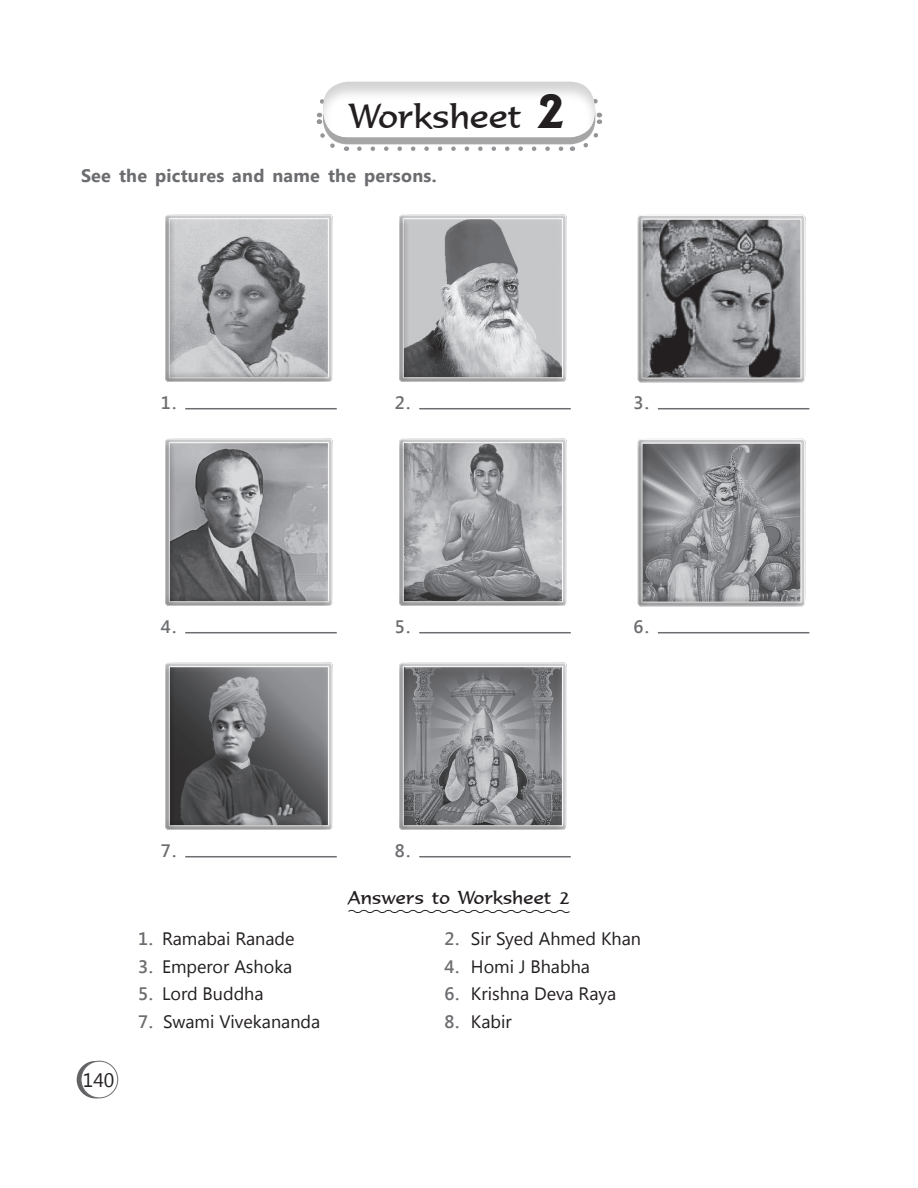
<style>
.page{position:relative;width:918px;height:1188px;background:#fff}
.page>*{position:absolute;margin:0;border:0;box-sizing:border-box;transform-origin:0 0}
.t1{font:33.3px "Formal 436 BT";letter-spacing:.015em;color:#231f20}
.t2{font:19.5px "Segoe UI";color:#231f20}
.indent_only{font:18px "Segoe UI";color:#231f20}
.Worksheet_test_1{font:700 18px "Segoe UI";letter-spacing:.015em;color:#6c6d70}
.Ans_worksheet_1{font:18px "Formal 436 BT";letter-spacing:.015em;color:#231f20}
.Worksheet_test_1-2{font:600 18px "Segoe UI";color:#6c6d70}
.s1{font-family:"Albertus";font-weight:800;font-size:43.65px}
.s2{font-family:"France Plain"}
.s3{font-weight:600;color:#6c6d70}
</style>
<div class="page">
<div style="left:77px;top:1061px;width:37px;height:37px;background:#636366;border-radius:50%"></div>
<div style="left:81px;top:1061px;width:37px;height:37px;background:#fff;border-radius:50%"></div>
<div style="left:81px;top:1061px;width:37px;height:37px;border:1px solid #6c6d70;border-radius:50%"></div>
<svg style="left:348px;top:909px;width:222px;height:4px"></svg>
<svg style="left:359px;top:146px;width:205px;height:5px"></svg>
<svg style="left:583px;top:113px;width:20px;height:35px"></svg>
<svg style="left:316px;top:99px;width:31px;height:52px"></svg>
<div style="left:323px;top:88px;width:272px;height:56px;background:#231f20;opacity:.4"></div>
<div style="left:322px;top:79px;width:275px;height:60px;background:#231f20;opacity:.2"></div>
<div style="left:162px;top:210px;width:175px;height:175px;background:#231f20;opacity:.39"></div>
<div style="left:396px;top:210px;width:175px;height:175px;background:#231f20;opacity:.39"></div>
<div style="left:634px;top:211px;width:175px;height:174px;background:#231f20;opacity:.39"></div>
<hr style="left:185px;top:408px;width:152px;height:1px;background:#6c6d70">
<hr style="left:419px;top:408px;width:152px;height:1px;background:#6c6d70">
<hr style="left:658px;top:408px;width:151px;height:1px;background:#6c6d70">
<div style="left:162px;top:434px;width:175px;height:175px;background:#231f20;opacity:.39"></div>
<div style="left:396px;top:434px;width:175px;height:175px;background:#231f20;opacity:.39"></div>
<div style="left:634px;top:435px;width:175px;height:174px;background:#231f20;opacity:.39"></div>
<hr style="left:185px;top:632px;width:152px;height:1px;background:#6c6d70">
<hr style="left:419px;top:632px;width:152px;height:1px;background:#6c6d70">
<hr style="left:658px;top:632px;width:151px;height:1px;background:#6c6d70">
<div style="left:162px;top:658px;width:175px;height:175px;background:#231f20;opacity:.39"></div>
<div style="left:396px;top:658px;width:175px;height:175px;background:#231f20;opacity:.39"></div>
<hr style="left:185px;top:856px;width:152px;height:1px;background:#6c6d70">
<hr style="left:419px;top:856px;width:152px;height:1px;background:#6c6d70">
<p class="t1" style="left:349px;top:96px;width:218px">Worksheet <span class="s1">2</span></p>
<p class="Worksheet_test_1" style="left:81px;top:163px;width:357px">See the pictures and name the persons.</p>
<p class="Worksheet_test_1-2" style="left:161px;top:391px;width:17px">1.</p>
<p class="Worksheet_test_1-2" style="left:395px;top:391px;width:17px">2.</p>
<p class="Worksheet_test_1-2" style="left:634px;top:391px;width:17px">3.</p>
<p class="Worksheet_test_1-2" style="left:161px;top:615px;width:17px">4.</p>
<p class="Worksheet_test_1-2" style="left:395px;top:615px;width:17px">5.</p>
<p class="Worksheet_test_1-2" style="left:634px;top:615px;width:17px">6.</p>
<p class="t2" style="left:83px;top:1066px;width:33px">140</p>
<p class="Worksheet_test_1-2" style="left:161px;top:839px;width:17px">7.</p>
<p class="Worksheet_test_1-2" style="left:395px;top:839px;width:17px">8.</p>
<p class="Ans_worksheet_1" style="left:349px;top:887px;width:222px">Answers to Worksheet <span class="s2">2</span></p>
<p class="indent_only" style="left:138px;top:926px;width:158px"><span class="s3">1.</span> Ramabai Ranade</p>
<p class="indent_only" style="left:444px;top:926px;width:198px"><span class="s3">2.</span> Sir Syed Ahmed Khan</p>
<p class="indent_only" style="left:138px;top:954px;width:156px"><span class="s3">3.</span> Emperor Ashoka</p>
<p class="indent_only" style="left:444px;top:954px;width:147px"><span class="s3">4.</span> Homi J Bhabha</p>
<p class="indent_only" style="left:138px;top:981px;width:127px"><span class="s3">5.</span> Lord Buddha</p>
<p class="indent_only" style="left:444px;top:981px;width:174px"><span class="s3">6.</span> Krishna Deva Raya</p>
<p class="indent_only" style="left:138px;top:1009px;width:184px"><span class="s3">7.</span> Swami Vivekananda</p>
<p class="indent_only" style="left:444px;top:1009px;width:69px"><span class="s3">8.</span> Kabir</p>
</div>
